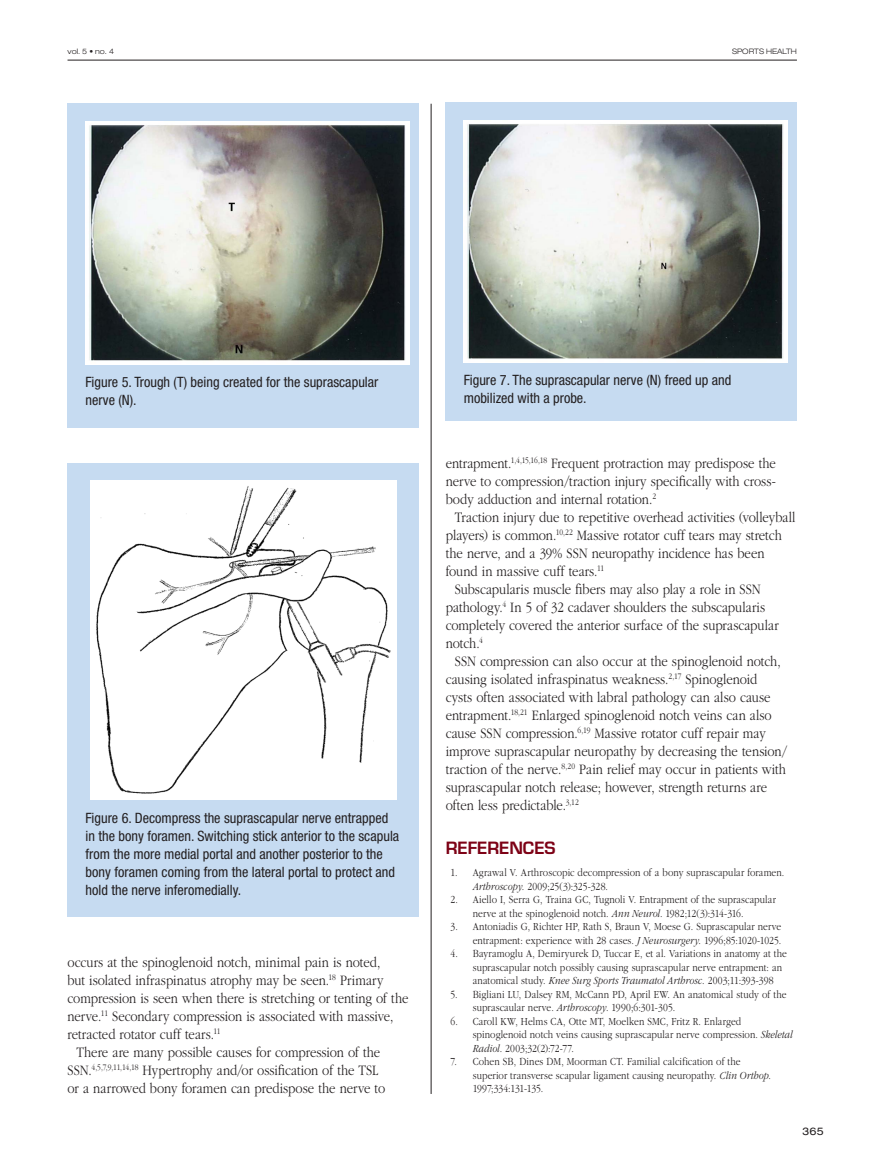
<style>
.page{position:relative;width:878px;height:1175px;background:#fff}
.page>*{position:absolute;margin:0;border:0;box-sizing:border-box;transform-origin:0 0}
.RH{font:600 16.5px "Eurostile";letter-spacing:-.005em;color:#7d0216}
.Text-Indent{font:300 15px/18px "ITC Garamond Std";color:#231f20;scale:.85 1}
.FG{font:condensed 14.25px/18px "Helvetica Neue LT Std";color:#231f20}
.RT{font:300 11.25px/13.5px "ITC Garamond Std";letter-spacing:.01em;color:#231f20;scale:.85 1}
.t1{font:expanded 10.5px "Helvetica Neue LT Std";color:#231f20}
.t2{font:300 expanded 7.5px "Helvetica Neue LT Std";color:#231f20}
.s1{font-style:italic}
</style>
<div class="page">
<hr style="left:430px;top:104px;width:1px;height:990px;background:#231f20">
<hr style="left:68px;top:60px;width:728px;height:1px;background:#231f20">
<div style="left:68px;top:104px;width:350px;height:324px;background:#c6dbf1"></div>
<img style="left:86px;top:122px;width:324px;height:242px">
<div style="left:68px;top:463px;width:350px;height:453px;background:#c6dbf1"></div>
<img style="left:90px;top:481px;width:306px;height:318px">
<div style="left:446px;top:103px;width:350px;height:318px;background:#c6dbf1"></div>
<img style="left:464px;top:121px;width:324px;height:242px">
<p class="t2" style="left:68px;top:46px;width:48px">vol. 5 • no. 4</p>
<p class="t2" style="left:732px;top:46px;width:66px">SPORTS HEALTH</p>
<p class="FG" style="left:86px;top:372px;width:294px">Figure 5. Trough (T) being created for the suprascapular nerve (N).</p>
<p class="FG" style="left:86px;top:808px;width:315px">Figure 6. Decompress the suprascapular nerve entrapped in the bony foramen. Switching stick anterior to the scapula from the more medial portal and another posterior to the bony foramen coming from the lateral portal to protect and hold the nerve inferomedially.</p>
<p class="Text-Indent" style="left:68px;top:953px;width:402px">occurs at the spinoglenoid notch, minimal pain is noted,<br>but isolated infraspinatus atrophy may be seen.<sup>18</sup> Primary compression is seen when there is stretching or tenting of the nerve.<sup>11</sup> Secondary compression is associated with massive, retracted rotator cuff tears.<sup>11</sup></p>
<p class="Text-Indent" style="left:68px;top:1043px;width:375px;text-align:center">There are many possible causes for compression of the<br>SSN.<sup>4,5,7,9,11,14,18</sup> Hypertrophy and/or ossification of the TSL or a narrowed bony foramen can predispose the nerve to</p>
<p class="FG" style="left:464px;top:371px;width:269px">Figure 7. The suprascapular nerve (N) freed up and mobilized with a probe.</p>
<p class="Text-Indent" style="left:446px;top:454px;width:390px;text-align:justify">entrapment.<sup>1,4,15,16,18</sup> Frequent protraction may predispose the nerve to compression/traction injury specifically with cross&shy;body adduction and internal rotation.<sup>2</sup></p>
<p class="Text-Indent" style="left:446px;top:508px;width:413px;text-indent:9px">Traction injury due to repetitive overhead activities (volleyball players) is common.<sup>10,22</sup> Massive rotator cuff tears may stretch the nerve, and a 39% SSN neuropathy incidence has been found in massive cuff tears.<sup>11</sup></p>
<p class="Text-Indent" style="left:446px;top:580px;width:393px;text-indent:9px">Subscapularis muscle fibers may also play a role in SSN pathology.<sup>4</sup> In 5 of 32 cadaver shoulders the subscapularis completely covered the anterior surface of the suprascapular notch.<sup>4</sup></p>
<p class="Text-Indent" style="left:446px;top:652px;width:403px;text-indent:9px">SSN compression can also occur at the spinoglenoid notch, causing isolated infraspinatus weakness.<sup>2,17</sup> Spinoglenoid cysts often associated with labral pathology can also cause entrapment.<sup>18,21</sup> Enlarged spinoglenoid notch veins can also cause SSN compression.<sup>6,19</sup> Massive rotator cuff repair may improve suprascapular neuropathy by decreasing the tension/ traction of the nerve.<sup>8,20</sup> Pain relief may occur in patients with suprascapular notch release; however, strength returns are often less predictable.<sup>3,12</sup></p>
<p class="RH" style="left:446px;top:837px;width:111px">REFERENCES</p>
<p class="RT" style="left:472px;top:866px;width:368px;text-indent:-22px">1. Agrawal V. Arthroscopic decompression of a bony suprascapular foramen.<br><span class="s1">Arthroscopy</span>. 2009;25(3):325-328.</p>
<p class="RT" style="left:472px;top:893px;width:358px;text-indent:-22px">2. Aiello I, Serra G, Traina GC, Tugnoli V. Entrapment of the suprascapular nerve at the spinoglenoid notch. <span class="s1">Ann Neurol</span>. 1982;12(3):314-316.</p>
<p class="RT" style="left:450px;top:920px;width:390px;text-align:right">3. Antoniadis G, Richter HP, Rath S, Braun V, Moese G. Suprascapular nerve entrapment: experience with 28 cases. <span class="s1">J Neurosurgery</span>. 1996;85:1020-1025.</p>
<p class="RT" style="left:472px;top:947px;width:371px;text-indent:-22px">4. Bayramoglu A, Demiryurek D, Tuccar E, et al. Variations in anatomy at the suprascapular notch possibly causing suprascapular nerve entrapment: an anatomical study. <span class="s1">Knee Surg Sports Traumatol Arthrosc</span>. 2003;11:393-398</p>
<p class="RT" style="left:472px;top:987px;width:370px;text-indent:-22px">5. Bigliani LU, Dalsey RM, McCann PD, April EW. An anatomical study of the suprascaular nerve. <span class="s1">Arthroscopy</span>. 1990;6:301-305.</p>
<p class="RT" style="left:472px;top:1014px;width:377px;text-indent:-22px">6. Caroll KW, Helms CA, Otte MT, Moelken SMC, Fritz R. Enlarged spinoglenoid notch veins causing suprascapular nerve compression. <span class="s1">Skeletal<br>Radiol</span>. 2003;32(2):72-77.</p>
<p class="RT" style="left:472px;top:1055px;width:352px;text-indent:-22px">7. Cohen SB, Dines DM, Moorman CT. Familial calcification of the superior transverse scapular ligament causing neuropathy. <span class="s1">Clin Orthop</span>.<br>1997;334:131-135.</p>
<p class="t1" style="left:802px;top:1124px;width:23px">365</p>
</div>
